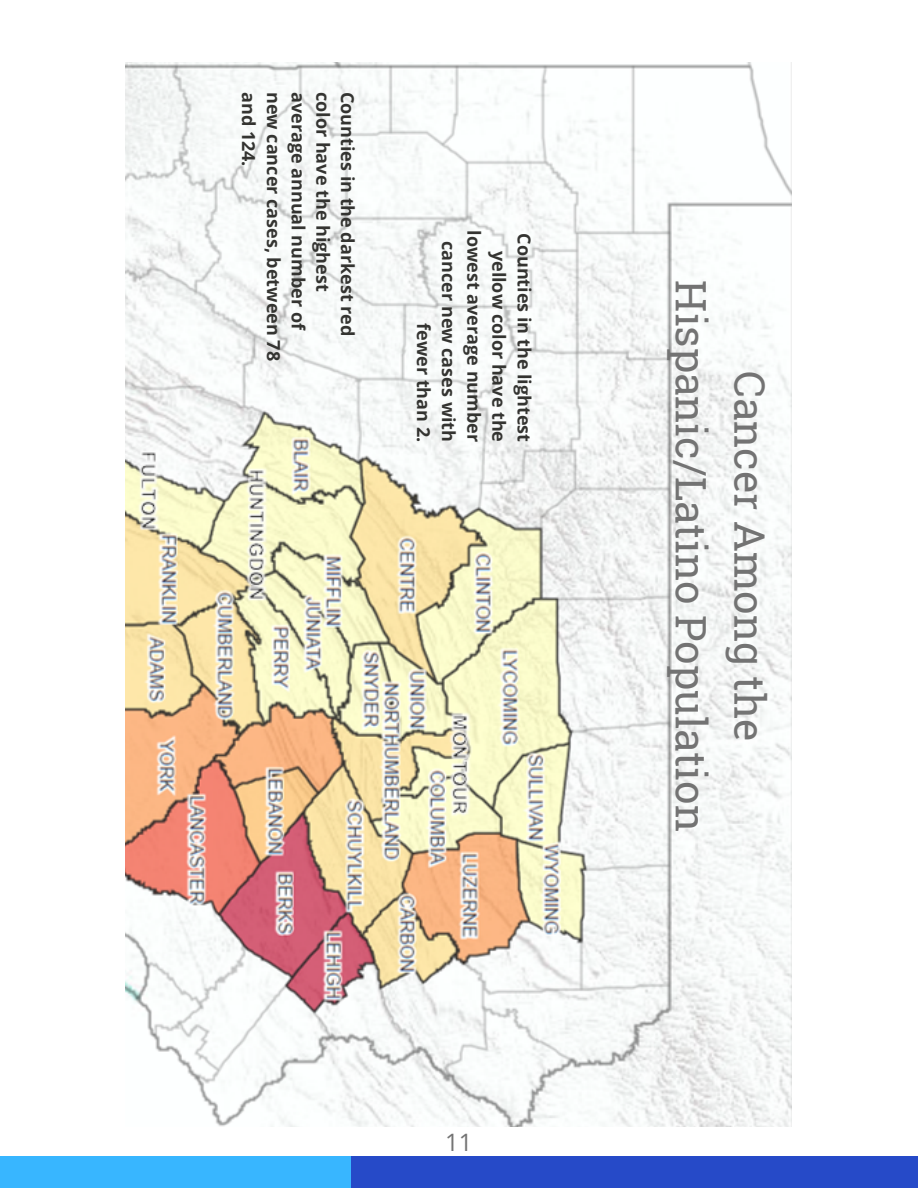
<style>
.page{position:relative;width:918px;height:1188px;background:#fff}
.page>*{position:absolute;margin:0;border:0;box-sizing:border-box;transform-origin:0 0}
.t1{font:42px/58.5px "Roboto Slab";color:#737373;text-align:center}
.t2{font:24px "Open Sans";color:#737373}
.t3{font:700 18px/25.2px "Open Sans";color:#343431;text-align:right}
</style>
<div class="page">
<img style="left:126px;top:62px;width:666px;height:1064px">
<div style="left:0;top:1156px;width:488px;height:32px;background:#38b6ff"></div>
<div style="left:351px;top:1156px;width:567px;height:32px;background:#264ac8"></div>
<p class="t3" style="left:262px;top:92px;width:76px;rotate:90deg">and 124.</p>
<p class="t3" style="left:287px;top:92px;width:271px;rotate:90deg">new cancer cases, between 78</p>
<p class="t3" style="left:311px;top:92px;width:240px;rotate:90deg">average annual number of</p>
<p class="t3" style="left:336px;top:92px;width:201px;rotate:90deg">color have the highest</p>
<p class="t3" style="left:361px;top:92px;width:246px;rotate:90deg">Counties in the darkest red</p>
<p class="t3" style="left:537px;top:230px;width:213px;rotate:90deg">Counties in the lightest yellow color have the lowest average number cancer new cases with fewer than 2.</p>
<h2 class="t2" style="left:445px;top:1125px;width:29px">11</h2>
<h1 class="t1" style="left:780px;top:280px;width:553px;rotate:90deg">Cancer Among the<br>Hispanic/Latino Population</h1>
</div>
